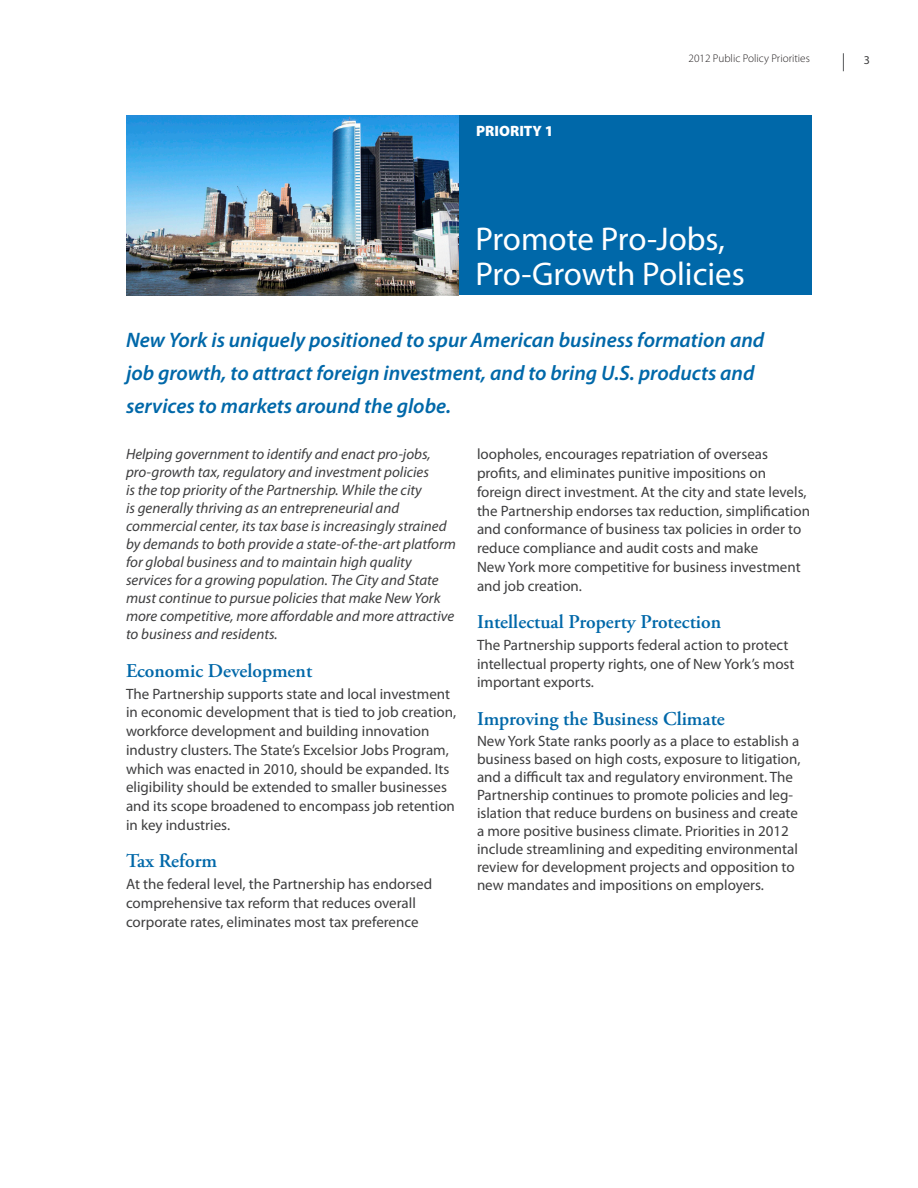
<style>
.page{position:relative;width:918px;height:1188px;background:#fff}
.page>*{position:absolute;margin:0;border:0;box-sizing:border-box;transform-origin:0 0}
.t1{font:33px/34.5px "Myriad Pro";color:#fff}
.t2{font:italic 600 21px/33px "Myriad Pro";color:#0068a9}
.t3{font:600 19.5px "Adobe Garamond Pro";color:#0068a9}
.t4{font:15px/18.8px "Myriad Pro";color:#3e3e3f}
.t5{font:italic 15px/18px "Myriad Pro";color:#3e3e3f}
.t6{font:900 15px "Myriad Pro";color:#fff}
.t7{font:12px "Myriad Pro";color:#3e3e3f}
.t8{font:300 11.25px "Myriad Pro";color:#231f20}
</style>
<div class="page">
<svg style="left:843px;top:53px;width:1px;height:18px"></svg>
<div style="left:126px;top:115px;width:685px;height:180px;background:#0068a9"></div>
<img style="left:126px;top:115px;width:332px;height:180px">
<p class="t6" style="left:476px;top:121px;width:79px">PRIORITY 1</p>
<p class="t8" style="left:689px;top:52px;width:123px">2012 Public Policy Priorities</p>
<p class="t7" style="left:864px;top:52px;width:8px">3</p>
<h1 class="t1" style="left:475px;top:222px;width:271px">Promote Pro-Jobs,<br>Pro-Growth Policies</h1>
<h2 class="t2" style="left:126px;top:323px;width:640px">New York is uniquely positioned to spur American business formation and job growth, to attract foreign investment, and to bring U.S. products and services to markets around the globe.</h2>
<p class="t5" style="left:126px;top:445px;width:332px">Helping government to identify and enact pro-jobs, pro-growth tax, regulatory and investment policies<br>is the top priority of the Partnership. While the city<br>is generally thriving as an entrepreneurial and commercial center, its tax base is increasingly strained by demands to both provide a state-of-the-art platform for global business and to maintain high quality services for a growing population. The City and State must continue to pursue policies that make New York more competitive, more affordable and more attractive to business and residents.</p>
<h3 class="t3" style="left:126px;top:660px;width:188px">Economic Development</h3>
<p class="t4" style="left:126px;top:684px;width:332px">The Partnership supports state and local investment in economic development that is tied to job creation, workforce development and building innovation industry clusters. The State’s Excelsior Jobs Program, which was enacted in 2010, should be expanded. Its eligibility should be extended to smaller businesses and its scope broadened to encompass job retention in key industries.</p>
<h3 class="t3" style="left:126px;top:850px;width:92px">Tax Reform</h3>
<p class="t4" style="left:126px;top:875px;width:308px">At the federal level, the Partnership has endorsed comprehensive tax reform that reduces overall corporate rates, eliminates most tax preference</p>
<p class="t4" style="left:477px;top:445px;width:334px">loopholes, encourages repatriation of overseas profits, and eliminates punitive impositions on foreign direct investment. At the city and state levels, the Partnership endorses tax reduction, simplification and conformance of business tax policies in order to reduce compliance and audit costs and make<br>New York more competitive for business investment and job creation.</p>
<h3 class="t3" style="left:477px;top:611px;width:246px">Intellectual Property Protection</h3>
<p class="t4" style="left:477px;top:635px;width:319px">The Partnership supports federal action to protect intellectual property rights, one of New York’s most important exports.</p>
<h3 class="t3" style="left:477px;top:708px;width:249px">Improving the Business Climate</h3>
<p class="t4" style="left:477px;top:732px;width:325px;line-height:18px">New York State ranks poorly as a place to establish a business based on high costs, exposure to litigation, and a difficult tax and regulatory environment. The Partnership continues to promote policies and leg&shy;islation that reduce burdens on business and create a more positive business climate. Priorities in 2012 include streamlining and expediting environmental review for development projects and opposition to new mandates and impositions on employers.</p>
</div>
